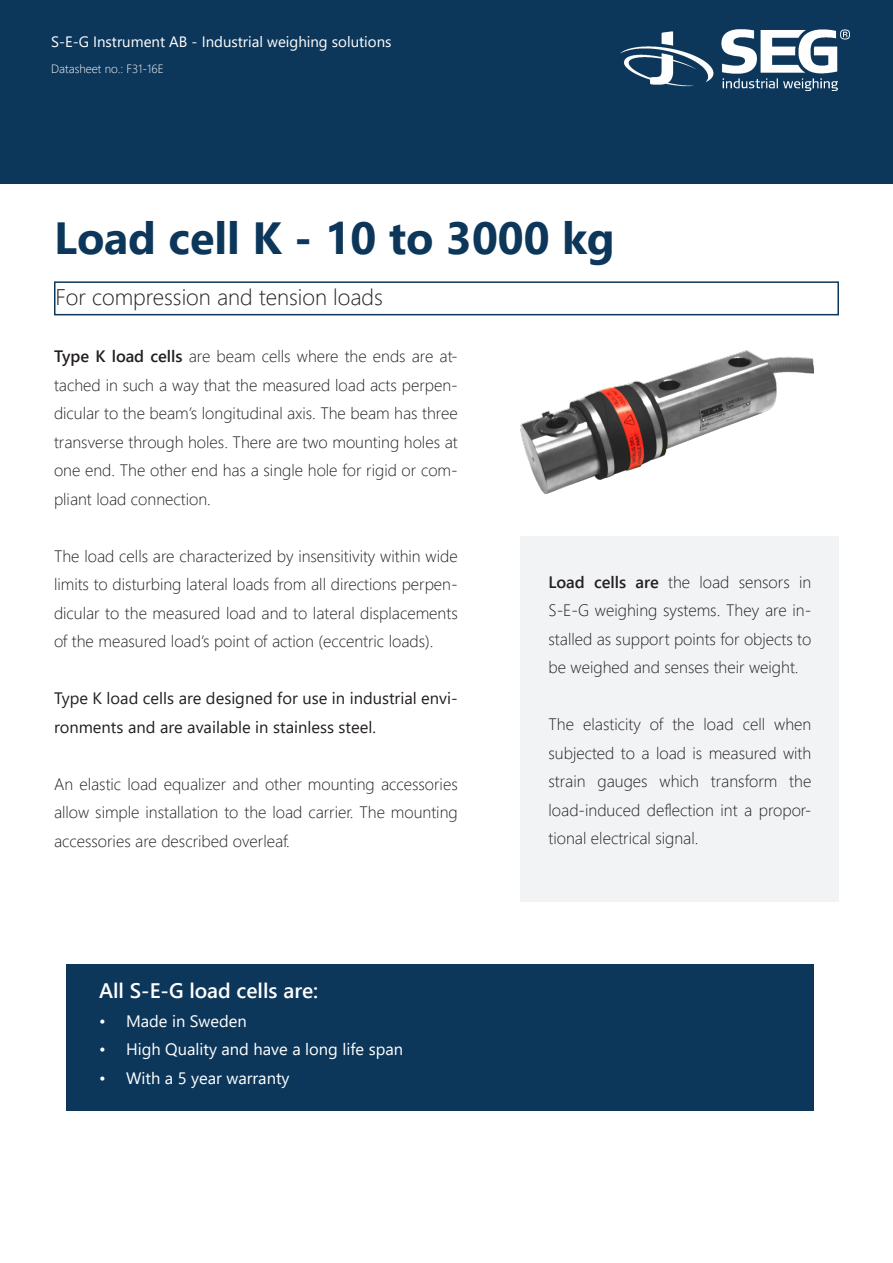
<style>
.page{position:relative;width:893px;height:1263px;background:#fff}
.page>*{position:absolute;margin:0;border:0;box-sizing:border-box;transform-origin:0 0}
.t1{font:700 45px "Segoe UI";color:#0c375b}
.t2{font:300 22.5px "Segoe UI";color:#231f20}
.t3{font:600 21px "Segoe UI";color:#fff}
.t4{font:300 16.5px/28.5px "Segoe UI";color:#231f20;text-align:justify}
.t5{font:16.5px/28.5px "Segoe UI";color:#231f20}
.t6{font:16.5px "Segoe UI";color:#fff}
.t7{font:15px "Segoe UI";color:#fff}
.t8{font:300 12px "Segoe UI";color:#fff}
.s1{font-weight:600}
</style>
<div class="page">
<div style="left:0;top:0;width:893px;height:184px;background:#0c375b"></div>
<div style="left:521px;top:536px;width:318px;height:366px;background:#f2f3f4"></div>
<div style="left:66px;top:965px;width:747px;height:146px;background:#0c375b"></div>
<img style="left:521px;top:350px;width:292px;height:143px">
<img style="left:620px;top:30px;width:230px;height:61px">
<div style="left:54px;top:281px;width:785px;height:34px;border:2px solid #0c375b"></div>
<p class="t7" style="left:51px;top:28px;width:342px">S-E-G Instrument AB - Industrial weighing solutions</p>
<p class="t8" style="left:51px;top:57px;width:114px">Datasheet no.: F31-16E</p>
<p class="t1" style="left:54px;top:195px;width:562px">Load cell K - 10 to 3000 kg</p>
<p class="t2" style="left:56px;top:276px;width:329px">For compression and tension loads</p>
<p class="t4" style="left:54px;top:341px;width:405px"><span class="s1">Type K load cells</span> are beam cells where the ends are at&shy;tached in such a way that the measured load acts perpen&shy;dicular to the beam’s longitudinal axis. The beam has three transverse through holes. There are two mounting holes at one end. The other end has a single hole for rigid or com&shy;pliant load connection.</p>
<p class="t4" style="left:54px;top:540px;width:405px">The load cells are characterized by insensitivity within wide limits to disturbing lateral loads from all directions perpen&shy;dicular to the measured load and to lateral displacements of the measured load’s point of action (eccentric loads).</p>
<p class="t5" style="left:54px;top:683px;width:405px">Type K load cells are designed for use in industrial envi&shy;ronments and are available in stainless steel.</p>
<p class="t4" style="left:54px;top:768px;width:405px">An elastic load equalizer and other mounting accessories allow simple installation to the load carrier. The mounting accessories are described overleaf.</p>
<p class="t3" style="left:99px;top:971px;width:221px">All S-E-G load cells are:</p>
<p class="t6" style="left:99px;top:1005px;width:149px">• Made in Sweden</p>
<p class="t6" style="left:99px;top:1034px;width:306px">• High Quality and have a long life span</p>
<p class="t6" style="left:99px;top:1062px;width:192px">• With a 5 year warranty</p>
<p class="t4" style="left:549px;top:566px;width:264px"><span class="s1">Load cells are</span> the load sensors in S-E-G weighing systems. They are in&shy;stalled as support points for objects to be weighed and senses their weight.</p>
<p class="t4" style="left:549px;top:709px;width:264px">The elasticity of the load cell when subjected to a load is measured with strain gauges which transform the load-induced deflection int a propor&shy;tional electrical signal.</p>
</div>
